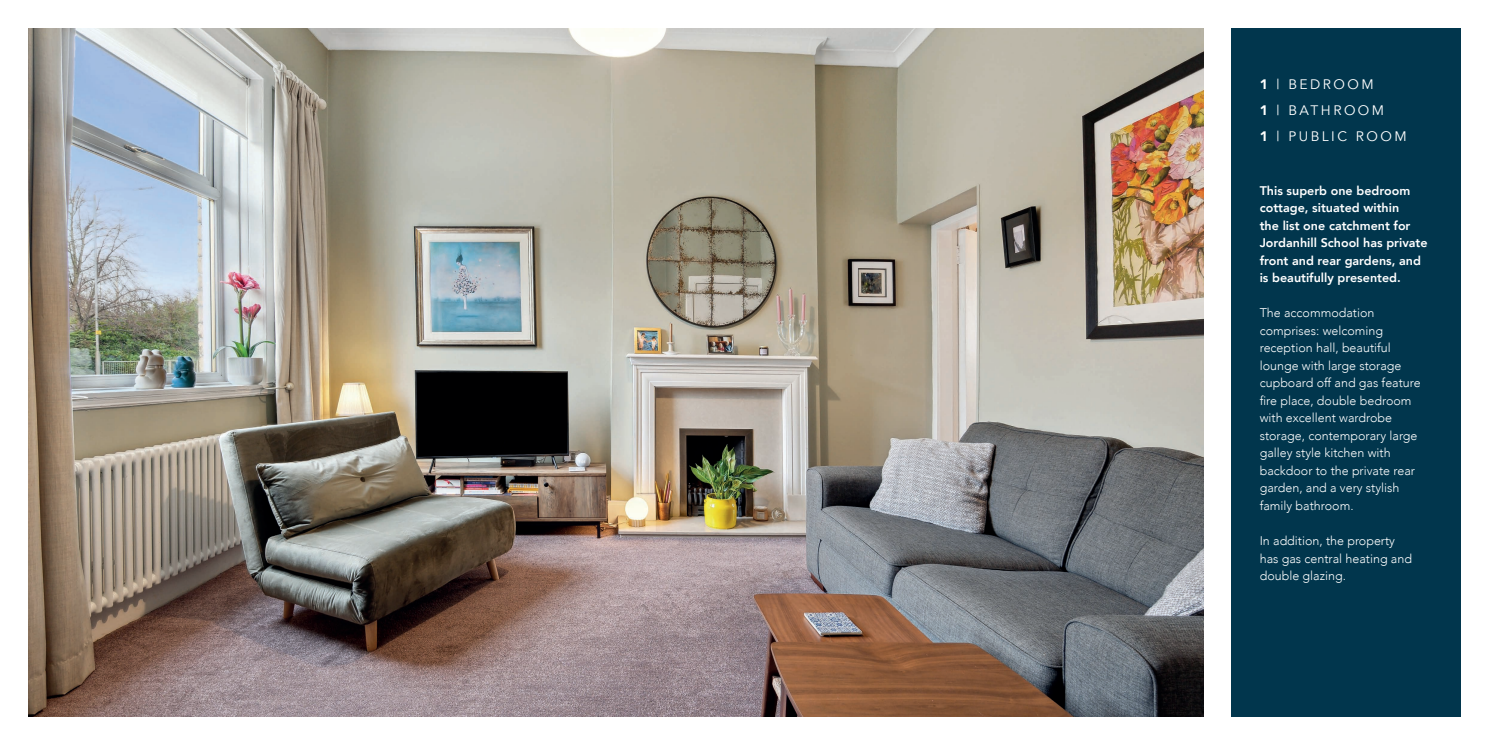
<style>
.page{position:relative;width:1489px;height:745px;background:#fff}
.page>*{position:absolute;margin:0;border:0;box-sizing:border-box;transform-origin:0 0}
.t1{font:13.75px/26.2px "Avenir";letter-spacing:.18em;color:#fff}
.t2{font:300 12.5px/17.5px "Avenir";color:#fff}
.t3{font:800 12.5px/17.5px "Avenir";color:#fff}
.s1{font-weight:900}
</style>
<div class="page">
<div style="left:28px;top:28px;width:1432px;height:688px;background:#01364d"></div>
<div style="left:1202px;top:0;width:29px;height:744px;background:#fff"></div>
<img style="left:28px;top:28px;width:1174px;height:688px">
<p class="t1" style="left:1259px;top:71px;width:148px"><span class="s1">1</span> | BEDROOM<br><span class="s1">1</span> | BATHROOM<br><span class="s1">1</span> | PUBLIC ROOM</p>
<p class="t3" style="left:1259px;top:181px;width:169px">This superb one bedroom cottage, situated within<br>the list one catchment for<br>Jordanhill School has private front and rear gardens, and is beautifully presented.</p>
<p class="t2" style="left:1259px;top:304px;width:162px">The accommodation comprises: welcoming reception hall, beautiful lounge with large storage cupboard off and gas feature fire place, double bedroom with excellent wardrobe storage, contemporary large galley style kitchen with backdoor to the private rear garden, and a very stylish family bathroom.</p>
<p class="t2" style="left:1259px;top:531px;width:154px">In addition, the property has gas central heating and double glazing.</p>
</div>
